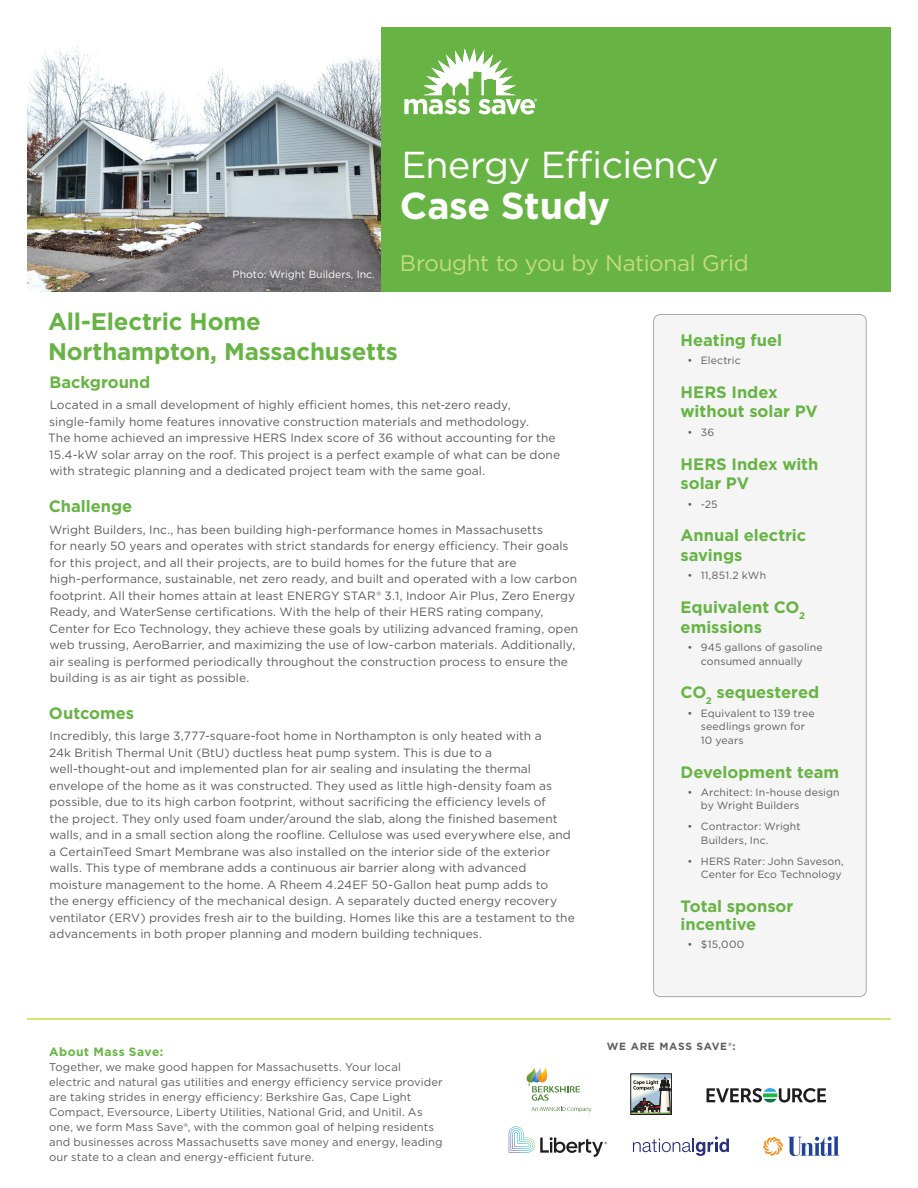
<style>
.page{position:relative;width:918px;height:1188px;background:#fff}
.page>*{position:absolute;margin:0;border:0;box-sizing:border-box;transform-origin:0 0}
.t1{font:37.5px/40.5px "Gotham";letter-spacing:-.02em;color:#fff}
.t2{font:700 24px/30px "Gotham";letter-spacing:-.005em;color:#67b445}
.t3{font:22.5px "Gotham";letter-spacing:-.015em;color:#c6dc7d}
.t4{font:700 16.5px/19.5px "Gotham";letter-spacing:-.005em;color:#67b445}
.t5{font:12px/16.5px "Gotham";letter-spacing:.005em;color:#5d5d5d}
.t6{font:700 12px "Gotham";letter-spacing:.045em;color:#67b445}
.t7{font:11.25px/15px "Gotham";letter-spacing:.01em;color:#5d5d5d}
.t8{font:10.5px/13.5px "Gotham";letter-spacing:.01em;color:#5d5d5d}
.Body{font:10.5px "Gotham";color:#fff}
.t9{font:700 10.35px "Gotham";letter-spacing:.07em;color:#5d5e5e}
.s1{font-weight:700}
</style>
<div class="page">
<div style="left:654px;top:314px;width:212px;height:683px;background:#f5f5f6;border-radius:7px"></div>
<div style="left:653px;top:314px;width:213px;height:683px;border:1px solid #a8a9ad;border-radius:7px"></div>
<div style="left:27px;top:27px;width:864px;height:265px;background:#67b445"></div>
<hr style="left:27px;top:1018px;width:864px;height:2px;background:#cddc44">
<svg style="left:404px;top:48px;width:133px;height:66px"></svg>
<svg style="left:763px;top:1136px;width:76px;height:20px"></svg>
<svg style="left:633px;top:1136px;width:96px;height:20px"></svg>
<svg style="left:509px;top:1126px;width:98px;height:31px"></svg>
<svg style="left:707px;top:1088px;width:119px;height:15px"></svg>
<div style="left:631px;top:1074px;width:41px;height:41px;border:1px solid #201d1e"></div>
<svg style="left:630px;top:1074px;width:42px;height:40px;background:#9ca19e"></svg>
<img style="left:527px;top:1072px;width:5px;height:10px">
<img style="left:532px;top:1067px;width:6px;height:6px">
<img style="left:538px;top:1067px;width:9px;height:6px">
<svg style="left:531px;top:1107px;width:61px;height:5px"></svg>
<svg style="left:532px;top:1073px;width:48px;height:28px"></svg>
<img style="left:27px;top:27px;width:353px;height:265px">
<div style="left:225px;top:263px;width:156px;height:25px;background:#231f20;opacity:.3"></div>
<p class="Body" style="left:233px;top:268px;width:144px">Photo: Wright Builders, Inc.</p>
<p class="t1" style="left:400px;top:144px;width:320px">Energy Efficiency<br><span class="s1">Case Study</span></p>
<p class="t3" style="left:400px;top:249px;width:350px">Brought to you by National Grid</p>
<p class="t2" style="left:48px;top:306px;width:352px">All-Electric Home<br>Northampton, Massachusetts</p>
<p class="t4" style="left:49px;top:372px;width:102px">Background</p>
<p class="t5" style="left:48px;top:396px;width:513px">Located in a small development of highly efficient homes, this net-zero ready, single-family home features innovative construction materials and methodology.<br>The home achieved an impressive HERS Index score of 36 without accounting for the 15.4-kW solar array on the roof. This project is a perfect example of what can be done with strategic planning and a dedicated project team with the same goal.</p>
<p class="t4" style="left:49px;top:497px;width:85px">Challenge</p>
<p class="t5" style="left:49px;top:521px;width:531px">Wright Builders, Inc., has been building high-performance homes in Massachusetts<br>for nearly 50 years and operates with strict standards for energy efficiency. Their goals for this project, and all their projects, are to build homes for the future that are high-performance, sustainable, net zero ready, and built and operated with a low carbon footprint. All their homes attain at least ENERGY STAR® 3.1, Indoor Air Plus, Zero Energy Ready, and WaterSense certifications. With the help of their HERS rating company, Center for Eco Technology, they achieve these goals by utilizing advanced framing, open web trussing, AeroBarrier, and maximizing the use of low-carbon materials. Additionally, air sealing is performed periodically throughout the construction process to ensure the building is as air tight as possible.</p>
<p class="t4" style="left:49px;top:704px;width:87px">Outcomes</p>
<p class="t5" style="left:49px;top:728px;width:527px">Incredibly, this large 3,777-square-foot home in Northampton is only heated with a<br>24k British Thermal Unit (BtU) ductless heat pump system. This is due to a well-thought-out and implemented plan for air sealing and insulating the thermal envelope of the home as it was constructed. They used as little high-density foam as possible, due to its high carbon footprint, without sacrificing the efficiency levels of<br>the project. They only used foam under/around the slab, along the finished basement walls, and in a small section along the roofline. Cellulose was used everywhere else, and a CertainTeed Smart Membrane was also installed on the interior side of the exterior walls. This type of membrane adds a continuous air barrier along with advanced moisture management to the home. A Rheem 4.24EF 50-Gallon heat pump adds to<br>the energy efficiency of the mechanical design. A separately ducted energy recovery ventilator (ERV) provides fresh air to the building. Homes like this are a testament to the advancements in both proper planning and modern building techniques.</p>
<p class="t4" style="left:681px;top:330px;width:103px">Heating fuel</p>
<p class="t8" style="left:687px;top:354px;width:55px">• Electric</p>
<p class="t4" style="left:681px;top:382px;width:139px">HERS Index without solar PV</p>
<p class="t8" style="left:687px;top:425px;width:28px">• 36</p>
<p class="t4" style="left:681px;top:454px;width:139px">HERS Index with solar PV</p>
<p class="t8" style="left:687px;top:497px;width:32px">• -25</p>
<p class="t4" style="left:681px;top:526px;width:127px">Annual electric savings</p>
<p class="t8" style="left:687px;top:569px;width:80px">• 11,851.2 kWh</p>
<p class="t4" style="left:681px;top:597px;width:126px">Equivalent CO<sub>2 </sub>emissions</p>
<p class="t8" style="left:701px;top:640px;width:123px;text-indent:-14px">• 945 gallons of gasoline consumed annually</p>
<p class="t4" style="left:681px;top:683px;width:140px">CO<sub>2</sub> sequestered</p>
<p class="t8" style="left:701px;top:706px;width:115px;text-indent:-14px">• Equivalent to 139 tree seedlings grown for<br>10 years</p>
<p class="t4" style="left:681px;top:762px;width:160px">Development team</p>
<p class="t8" style="left:701px;top:785px;width:140px;text-indent:-14px">• Architect: In-house design by Wright Builders</p>
<p class="t8" style="left:701px;top:820px;width:101px;text-indent:-14px">• Contractor: Wright<br>Builders, Inc.</p>
<p class="t8" style="left:687px;top:854px;width:158px;text-align:right">• HERS Rater: John Saveson,<br>Center for Eco Technology</p>
<p class="t4" style="left:681px;top:897px;width:114px;line-height:18px">Total sponsor incentive</p>
<p class="t8" style="left:687px;top:938px;width:58px">• $15,000</p>
<p class="t6" style="left:49px;top:1044px;width:116px">About Mass Save:</p>
<p class="t7" style="left:49px;top:1059px;width:395px">Together, we make good happen for Massachusetts. Your local electric and natural gas utilities and energy efficiency service provider are taking strides in energy efficiency: Berkshire Gas, Cape Light Compact, Eversource, Liberty Utilities, National Grid, and Unitil. As one, we form Mass Save®, with the common goal of helping residents and businesses across Massachusetts save money and energy, leading our state to a clean and energy-efficient future.</p>
<p class="t9" style="left:607px;top:1039px;width:130px">WE ARE MASS SAVE®:</p>
</div>
